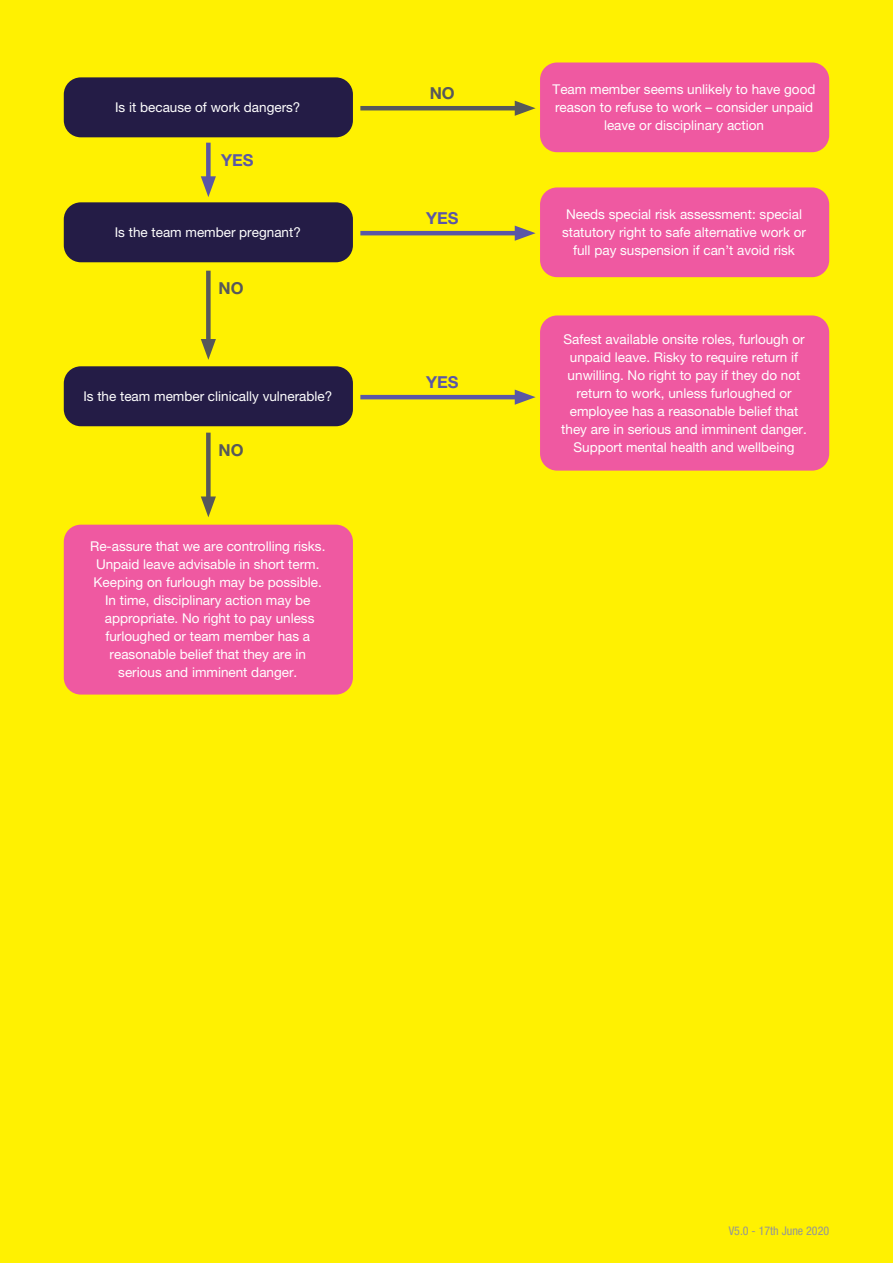
<style>
.page{position:relative;width:893px;height:1263px;background:#fff101}
.page>*{position:absolute;margin:0;border:0;box-sizing:border-box;transform-origin:0 0}
.HG_-_Bulletless_Inde{font:700 16.5px "Helvetica Neue LT Pro";color:#5a57a5}
.HG_-_Bulletless_Inde-2{font:700 16.5px "Helvetica Neue LT Pro";color:#57585a}
.t1{font:13.5px/18px "Helvetica Neue LT Pro";color:#fff;text-align:center}
.t2{font:condensed 12px "Helvetica Neue LT Pro";color:#939598}
</style>
<div class="page">
<div style="left:64px;top:77px;width:289px;height:60px;background:#241c46;border-radius:17px"></div>
<div style="left:64px;top:202px;width:289px;height:60px;background:#241c46;border-radius:17px"></div>
<div style="left:64px;top:525px;width:289px;height:169px;background:#ef59a1;border-radius:17px"></div>
<div style="left:64px;top:366px;width:289px;height:60px;background:#241c46;border-radius:17px"></div>
<div style="left:540px;top:63px;width:289px;height:89px;background:#ef59a1;border-radius:17px"></div>
<div style="left:540px;top:187px;width:289px;height:90px;background:#ef59a1;border-radius:17px"></div>
<div style="left:540px;top:315px;width:289px;height:156px;background:#ef59a1;border-radius:17px"></div>
<hr style="left:360px;top:106px;width:163px;height:4px;background:#57585a">
<svg style="left:515px;top:101px;width:21px;height:15px"></svg>
<hr style="left:360px;top:231px;width:163px;height:4px;background:#5a57a5">
<svg style="left:515px;top:226px;width:21px;height:15px"></svg>
<hr style="left:360px;top:395px;width:163px;height:4px;background:#5a57a5">
<svg style="left:515px;top:390px;width:21px;height:15px"></svg>
<div style="left:206px;top:143px;width:5px;height:42px;background:#5a57a5"></div>
<svg style="left:201px;top:176px;width:15px;height:21px"></svg>
<div style="left:206px;top:433px;width:5px;height:72px;background:#57585a"></div>
<svg style="left:201px;top:496px;width:15px;height:21px"></svg>
<div style="left:206px;top:271px;width:5px;height:76px;background:#57585a"></div>
<svg style="left:201px;top:339px;width:15px;height:21px"></svg>
<p class="t1" style="left:115px;top:98px;width:187px">Is it because of work dangers?</p>
<p class="HG_-_Bulletless_Inde" style="left:221px;top:150px;width:34px">YES</p>
<p class="t1" style="left:115px;top:223px;width:188px">Is the team member pregnant?</p>
<p class="HG_-_Bulletless_Inde-2" style="left:219px;top:278px;width:27px">NO</p>
<p class="t1" style="left:83px;top:387px;width:250px">Is the team member clinically vulnerable?</p>
<p class="HG_-_Bulletless_Inde-2" style="left:219px;top:440px;width:27px">NO</p>
<p class="t1" style="left:90px;top:537px;width:237px">Re-assure that we are controlling risks.</p>
<p class="t1" style="left:96px;top:555px;width:225px">Unpaid leave advisable in short term.</p>
<p class="t1" style="left:94px;top:573px;width:230px">Keeping on furlough may be possible.</p>
<p class="t1" style="left:105px;top:591px;width:207px">In time, disciplinary action may be</p>
<p class="t1" style="left:105px;top:609px;width:211px">appropriate. No right to pay unless</p>
<p class="t1" style="left:105px;top:627px;width:206px">furloughed or team member has a</p>
<p class="t1" style="left:110px;top:645px;width:198px">reasonable belief that they are in</p>
<p class="t1" style="left:118px;top:663px;width:181px">serious and imminent danger.</p>
<p class="HG_-_Bulletless_Inde-2" style="left:430px;top:83px;width:27px">NO</p>
<p class="HG_-_Bulletless_Inde" style="left:426px;top:208px;width:34px">YES</p>
<p class="HG_-_Bulletless_Inde" style="left:426px;top:372px;width:34px">YES</p>
<p class="t1" style="left:553px;top:80px;width:264px">Team member seems unlikely to have good</p>
<p class="t1" style="left:555px;top:98px;width:260px">reason to refuse to work – consider unpaid leave or disciplinary action</p>
<p class="t1" style="left:562px;top:205px;width:245px;text-align:left">Needs special risk assessment: special statutory right to safe alternative work or</p>
<p class="t1" style="left:573px;top:241px;width:223px">full pay suspension if can’t avoid risk</p>
<p class="t1" style="left:564px;top:330px;width:243px">Safest available onsite roles, furlough or</p>
<p class="t1" style="left:570px;top:348px;width:230px">unpaid leave. Risky to require return if</p>
<p class="t1" style="left:568px;top:366px;width:234px">unwilling. No right to pay if they do not</p>
<p class="t1" style="left:576px;top:384px;width:217px">return to work, unless furloughed or</p>
<p class="t1" style="left:570px;top:402px;width:230px">employee has a reasonable belief that</p>
<p class="t1" style="left:561px;top:420px;width:247px">they are in serious and imminent danger.<br>Support mental health and wellbeing</p>
<p class="t2" style="left:729px;top:1224px;width:102px">V5.0 - 17th June 2020</p>
</div>
